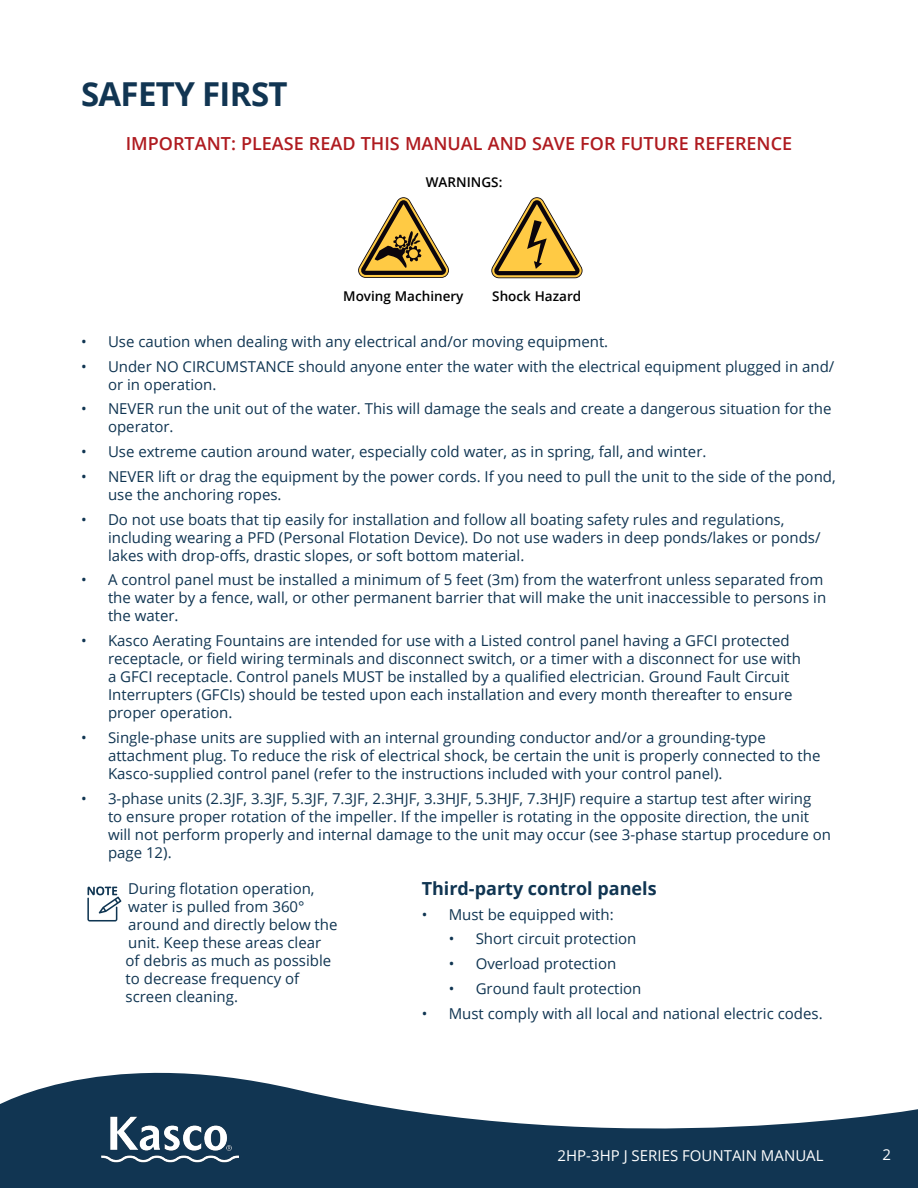
<style>
.page{position:relative;width:918px;height:1188px;background:#fff}
.page>*{position:absolute;margin:0;border:0;box-sizing:border-box;transform-origin:0 0}
.t1{font:700 33px "Open Sans";letter-spacing:-.02em;color:#113552}
.t2{font:600 18px "Open Sans";color:#af1b20}
.t3{font:700 18px "Open Sans";color:#103552}
.t4{font:15px/18px "Open Sans";color:#103552}
.t5{font:15px "Open Sans";color:#fff}
.t6{font:600 13.5px "Open Sans";color:#000}
</style>
<div class="page">
<svg style="left:0;top:1072px;width:918px;height:116px;fill:#113552"></svg>
<img style="left:101px;top:1113px;width:137px;height:53px">
<svg style="left:358px;top:197px;width:91px;height:81px"></svg>
<svg style="left:491px;top:197px;width:92px;height:81px"></svg>
<svg style="left:87px;top:887px;width:34px;height:35px"></svg>
<h1 class="t1" style="left:81px;top:71px;width:208px">SAFETY FIRST</h1>
<p class="t2" style="left:126px;top:131px;width:668px">IMPORTANT: PLEASE READ THIS MANUAL AND SAVE FOR FUTURE REFERENCE</p>
<p class="t6" style="left:426px;top:173px;width:78px">WARNINGS:</p>
<p class="t6" style="left:343px;top:287px;width:122px">Moving Machinery</p>
<p class="t6" style="left:492px;top:287px;width:90px">Shock Hazard</p>
<p class="t4" style="left:81px;top:332px;width:529px">• Use caution when dealing with any electrical and/or moving equipment.</p>
<p class="t4" style="left:108px;top:357px;width:728px;text-indent:-27px">• Under NO CIRCUMSTANCE should anyone enter the water with the electrical equipment plugged in and/ or in operation.</p>
<p class="t4" style="left:108px;top:399px;width:725px;text-indent:-27px">• NEVER run the unit out of the water. This will damage the seals and create a dangerous situation for the operator.</p>
<p class="t4" style="left:81px;top:442px;width:627px">• Use extreme caution around water, especially cold water, as in spring, fall, and winter.</p>
<p class="t4" style="left:108px;top:467px;width:729px;text-indent:-27px">• NEVER lift or drag the equipment by the power cords. If you need to pull the unit to the side of the pond, use the anchoring ropes.</p>
<p class="t4" style="left:108px;top:510px;width:714px;text-indent:-27px">• Do not use boats that tip easily for installation and follow all boating safety rules and regulations, including wearing a PFD (Personal Flotation Device). Do not use waders in deep ponds/lakes or ponds/ lakes with drop-offs, drastic slopes, or soft bottom material.</p>
<p class="t4" style="left:108px;top:570px;width:720px;text-indent:-27px">• A control panel must be installed a minimum of 5 feet (3m) from the waterfront unless separated from the water by a fence, wall, or other permanent barrier that will make the unit inaccessible to persons in the water.</p>
<p class="t4" style="left:108px;top:631px;width:695px;text-indent:-27px">• Kasco Aerating Fountains are intended for use with a Listed control panel having a GFCI protected receptacle, or field wiring terminals and disconnect switch, or a timer with a disconnect for use with a GFCI receptacle. Control panels MUST be installed by a qualified electrician. Ground Fault Circuit Interrupters (GFCIs) should be tested upon each installation and every month thereafter to ensure proper operation.</p>
<p class="t4" style="left:108px;top:728px;width:714px;text-indent:-27px">• Single-phase units are supplied with an internal grounding conductor and/or a grounding-type attachment plug. To reduce the risk of electrical shock, be certain the unit is properly connected to the<br>Kasco-supplied control panel (refer to the instructions included with your control panel).</p>
<p class="t4" style="left:108px;top:789px;width:725px;text-indent:-27px">• 3-phase units (2.3JF, 3.3JF, 5.3JF, 7.3JF, 2.3HJF, 3.3HJF, 5.3HJF, 7.3HJF) require a startup test after wiring<br>to ensure proper rotation of the impeller. If the impeller is rotating in the opposite direction, the unit will not perform properly and internal damage to the unit may occur (see 3-phase startup procedure on page 12).</p>
<p class="t4" style="left:126px;top:879px;width:213px">During flotation operation, water is pulled from 360° around and directly below the unit. Keep these areas clear<br>of debris as much as possible to decrease frequency of screen cleaning.</p>
<p class="t3" style="left:422px;top:876px;width:236px">Third-party control panels</p>
<p class="t4" style="left:422px;top:905px;width:194px">• Must be equipped with:</p>
<p class="t4" style="left:449px;top:930px;width:189px">• Short circuit protection</p>
<p class="t4" style="left:449px;top:954px;width:169px">• Overload protection</p>
<p class="t4" style="left:449px;top:979px;width:194px">• Ground fault protection</p>
<p class="t4" style="left:422px;top:1004px;width:402px">• Must comply with all local and national electric codes.</p>
<p class="t5" style="left:558px;top:1145px;width:267px">2HP-3HP J SERIES FOUNTAIN MANUAL</p>
<p class="t5" style="left:882px;top:1145px;width:10px">2</p>
</div>
